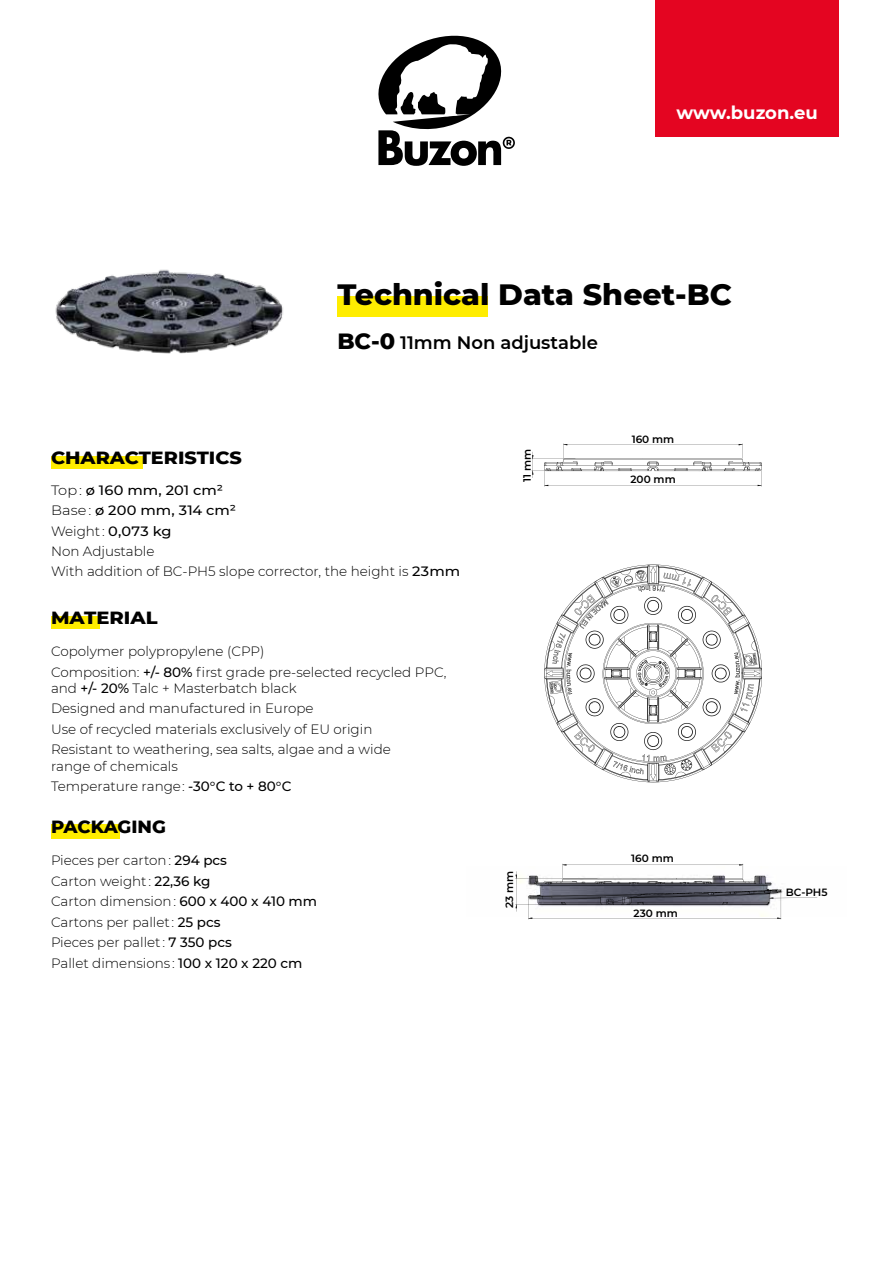
<style>
.page{position:relative;width:893px;height:1263px;background:#fff}
.page>*{position:absolute;margin:0;border:0;box-sizing:border-box;transform-origin:0 0}
.t1{font:800 30px "Montserrat";color:#000}
.t2{font:600 18px "Montserrat";color:#000}
.t3{font:800 18px "Montserrat";color:#000;scale:1.06 1}
.t4{font:700 18px "Montserrat";color:#fff}
.t5{font:800 18px "Montserrat";color:#000}
.t6{font:800 18px "Montserrat";color:#000;scale:1.08 1}
.t7{font:300 13.5px/20.4px "Montserrat";color:#000}
.t8{font:300 13.5px/20.4px "Montserrat";color:#000;scale:1.08 1}
.t9{font:600 10.5px "Montserrat";color:#000}
.s1{font-weight:800;font-size:22.5px}
.s2{font-weight:500}
</style>
<div class="page">
<div style="left:337px;top:296px;width:150px;height:21px;background:#ffed00"></div>
<div style="left:51px;top:824px;width:68px;height:14px;background:#ffed00"></div>
<div style="left:51px;top:456px;width:91px;height:13px;background:#ffed00"></div>
<div style="left:655px;top:0;width:184px;height:137px;background:#e40521"></div>
<img style="left:55px;top:269px;width:228px;height:85px">
<svg style="left:378px;top:35px;width:137px;height:131px"></svg>
<div style="left:51px;top:616px;width:49px;height:13px;background:#ffed00"></div>
<svg style="left:531px;top:443px;width:231px;height:44px"></svg>
<svg style="left:544px;top:565px;width:218px;height:217px"></svg>
<svg style="left:515px;top:864px;width:302px;height:55px"></svg>
<h2 class="t4" style="left:677px;top:100px;width:143px">www.buzon.eu</h2>
<h1 class="t1" style="left:337px;top:272px;width:396px">Technical Data Sheet-BC</h1>
<h2 class="t2" style="left:337px;top:330px;width:262px"><span class="s1">BC-0</span> 11mm Non adjustable</h2>
<h2 class="t3" style="left:51px;top:444px;width:181px">CHARACTERISTICS</h2>
<p class="t8" style="left:51px;top:479px;width:380px">Top : <span class="s2">ø 160 mm, 201 cm²<br></span>Base : <span class="s2">ø 200 mm, 314 cm²<br></span>Weight : <span class="s2">0,073 kg<br></span>Non Adjustable<br>With addition of BC-PH5 slope corrector, the height is <span class="s2">23mm</span></p>
<h2 class="t6" style="left:51px;top:604px;width:100px">MATERIAL</h2>
<p class="t7" style="left:51px;top:641px;width:397px">Copolymer polypropylene (CPP)<br>Composition: <span class="s2">+/- 80%</span> first grade pre-selected recycled PPC,</p>
<p class="t7" style="left:51px;top:677px;width:341px">and <span class="s2">+/- 20%</span> Talc + Masterbatch black<br>Designed and manufactured in Europe<br>Use of recycled materials exclusively of EU origin Resistant to weathering, sea salts, algae and a wide</p>
<p class="t7" style="left:51px;top:755px;width:242px">range of chemicals<br>Temperature range: <span class="s2">-30°C to + 80°C</span></p>
<h2 class="t5" style="left:51px;top:813px;width:116px">PACKAGING</h2>
<p class="t7" style="left:51px;top:850px;width:268px">Pieces per carton : <span class="s2">294 pcs<br></span>Carton weight : <span class="s2">22,36 kg<br></span>Carton dimension : <span class="s2">600 x 400 x 410 mm<br></span>Cartons per pallet : <span class="s2">25 pcs<br></span>Pieces per pallet : <span class="s2">7 350 pcs<br></span>Pallet dimensions : <span class="s2">100 x 120 x 220 cm</span></p>
<p class="t9" style="left:519px;top:481px;width:35px;rotate:-90deg">11 mm</p>
<p class="t9" style="left:502px;top:908px;width:39px;rotate:-90deg">23 mm</p>
<p class="t9" style="left:632px;top:432px;width:44px">160 mm</p>
<p class="t9" style="left:630px;top:472px;width:47px">200 mm</p>
<p class="t9" style="left:631px;top:850px;width:44px">160 mm</p>
<p class="t9" style="left:634px;top:906px;width:46px">230 mm</p>
<p class="t9" style="left:786px;top:884px;width:43px">BC-PH5</p>
</div>
